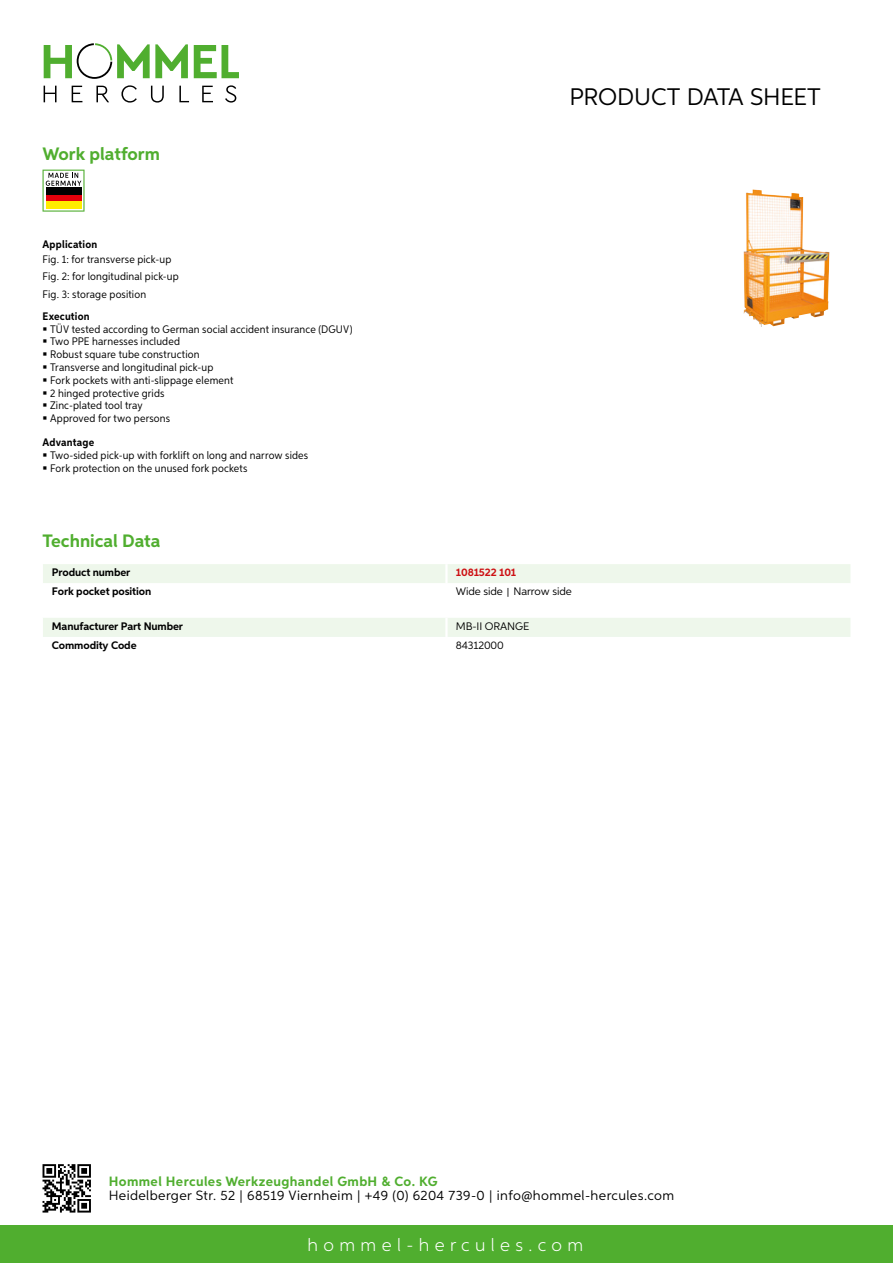
<style>
.page{position:relative;width:893px;height:1263px;background:#fff}
.page>*{position:absolute;margin:0;border:0;box-sizing:border-box;transform-origin:0 0}
.t1{font:24px "Aspira";letter-spacing:-.01em;color:#000}
.t2{font:700 18px "Aspira";color:#50ae2f}
.t3{font:300 18px "Aspira";letter-spacing:.3em;color:#fff}
.t4{font:13.5px "Aspira";letter-spacing:.03em;color:#000}
.t5{font:700 13.5px "Aspira";letter-spacing:.03em;color:#50ae2f}
.t6{font:10.95px/12.8px "Aspira Nar";letter-spacing:.015em;color:#000}
.t7{font:700 10.95px "Aspira";letter-spacing:-.01em;color:#000}
.t8{font:10.95px "Aspira";letter-spacing:-.01em;color:#000}
.t9{font:700 10.95px "Aspira Nar";letter-spacing:.015em;color:#000}
.t10{font:700 10.95px "Aspira";letter-spacing:-.01em;color:#cd1013}
.s1{font-family:"Wuerth Global";font-size:10.5px}
</style>
<div class="page">
<div style="left:0;top:1226px;width:893px;height:37px;background:#50ae2f"></div>
<svg style="left:43px;top:1164px;width:48px;height:48px"></svg>
<svg style="left:194px;top:45px;width:45px;height:33px"></svg>
<svg style="left:44px;top:43px;width:144px;height:36px"></svg>
<svg style="left:44px;top:86px;width:13px;height:16px"></svg>
<svg style="left:72px;top:86px;width:10px;height:16px"></svg>
<svg style="left:96px;top:86px;width:13px;height:16px"></svg>
<svg style="left:121px;top:85px;width:16px;height:18px"></svg>
<svg style="left:151px;top:86px;width:13px;height:17px"></svg>
<svg style="left:179px;top:86px;width:10px;height:16px"></svg>
<svg style="left:202px;top:86px;width:11px;height:16px"></svg>
<svg style="left:225px;top:85px;width:11px;height:18px"></svg>
<div style="left:43px;top:564px;width:807px;height:19px;background:#eef7eb"></div>
<div style="left:43px;top:618px;width:807px;height:19px;background:#eef7eb"></div>
<svg style="left:43px;top:170px;width:42px;height:42px"></svg>
<div style="left:46px;top:194px;width:35px;height:7px;background:#e3000b"></div>
<div style="left:46px;top:188px;width:35px;height:7px;background:#000"></div>
<div style="left:46px;top:201px;width:35px;height:7px;background:#ffed00"></div>
<img style="left:743px;top:189px;width:87px;height:138px">
<h2 class="t2" style="left:43px;top:142px;width:119px">Work platform</h2>
<p class="t9" style="left:43px;top:237px;width:56px">Application</p>
<p class="t6" style="left:43px;top:250px;width:138px;line-height:17.5px">Fig. 1: for transverse pick-up<br>Fig. 2: for longitudinal pick-up<br>Fig. 3: storage position</p>
<p class="t9" style="left:43px;top:309px;width:49px">Execution</p>
<p class="t6" style="left:50px;top:322px;width:304px">TÜV tested according to German social accident insurance (DGUV)<br>Two PPE harnesses included<br>Robust square tube construction<br>Transverse and longitudinal pick-up<br>Fork pockets with anti-slippage element<br>2 hinged protective grids<br>Zinc-plated tool tray<br>Approved for two persons</p>
<p class="t9" style="left:43px;top:436px;width:53px">Advantage</p>
<p class="t6" style="left:50px;top:449px;width:260px">Two-sided pick-up with forklift on long and narrow sides<br>Fork protection on the unused fork pockets</p>
<h1 class="t1" style="left:569px;top:82px;width:253px">Product data sh eet</h1>
<h2 class="t2" style="left:43px;top:530px;width:120px">Technical Data</h2>
<p class="t7" style="left:52px;top:566px;width:80px">Product number</p>
<p class="t10" style="left:456px;top:566px;width:62px">1081522 101</p>
<p class="t7" style="left:52px;top:585px;width:101px">Fork pocket position</p>
<p class="t8" style="left:456px;top:585px;width:117px">Wide side <span class="s1">|</span> Narrow side</p>
<p class="t7" style="left:52px;top:619px;width:133px">Manufacturer Part Number</p>
<p class="t8" style="left:456px;top:619px;width:38px">MB-II ORA</p>
<p class="t8" style="left:507px;top:619px;width:22px">NGE</p>
<p class="t7" style="left:52px;top:638px;width:86px">Commodity Code</p>
<p class="t8" style="left:456px;top:638px;width:50px">84312000</p>
<p class="t5" style="left:109px;top:1172px;width:330px">Hommel Hercules Werkzeughandel GmbH &amp; Co. KG</p>
<p class="t4" style="left:109px;top:1187px;width:567px">Heidelberger Str. 52 | 68519 Viernheim | +49 (0) 6204 739-0 | info@hommel-hercules.com</p>
<h2 class="t3" style="left:307px;top:1234px;width:277px">hommel-hercules.com</h2>
</div>
